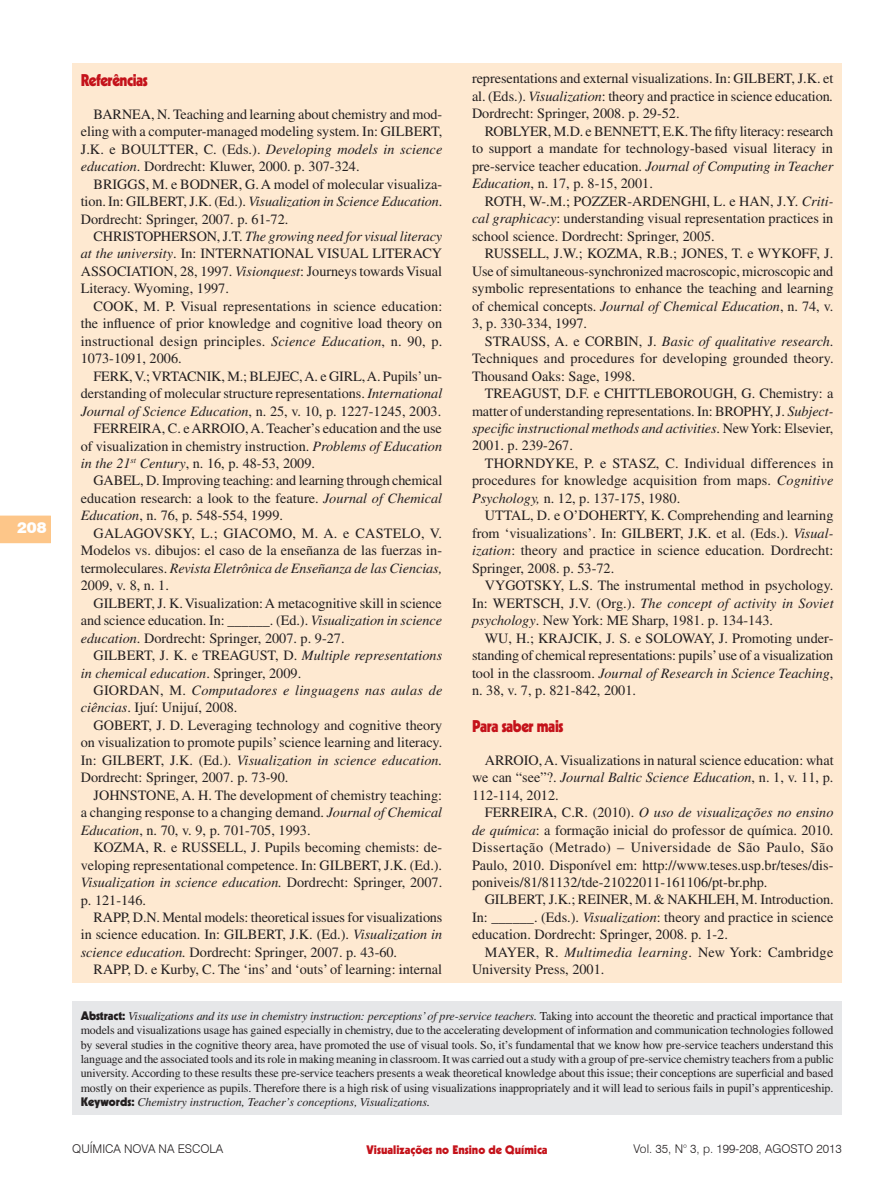
<style>
.page{position:relative;width:893px;height:1191px;background:#fff}
.page>*{position:absolute;margin:0;border:0;box-sizing:border-box;transform-origin:0 0}
.Seção{font:900 16.5px "Kabel";letter-spacing:-.03em;color:#c4121a;scale:.9 1}
.t1{font:900 15px "Swiss 721 BT";color:#fff}
.Bibliografia{font:14.25px/17.4px "Times";color:#231f20;text-align:justify}
.Bibliografia-2{font:italic 14.25px/17.4px "Times";letter-spacing:.015em;color:#231f20}
.Abstract{font:12px/14.4px "Times";letter-spacing:-.01em;color:#231f20;text-align:justify}
.Abstract-2{font:italic 12px "Times";color:#231f20}
.t2{font:300 12px "Swiss 721 BT";color:#231f20}
.t3{font:900 12px "Kabel";color:#c4121a}
.s1{font-style:italic}
.s2{font-family:"Kabel";font-weight:900}
.s3{font-family:"Kabel";font-weight:900;font-style:normal}
.s4{font-style:normal}
</style>
<div class="page">
<svg style="left:0;top:515px;width:51px;height:28px"></svg>
<div style="left:72px;top:64px;width:770px;height:919px;background:#fee9d1"></div>
<div style="left:72px;top:1001px;width:770px;height:113px;background:#e6e7e9"></div>
<p class="t1" style="left:17px;top:518px;width:31px">208</p>
<p class="Bibliografia" style="left:472px;top:70px;width:363px">representations and external visualizations. In: GILBERT, J.K. et al. (Eds.). <span class="s1">Visualization</span>: theory and practice in science education<span class="s1">.<br></span>Dordrecht: Springer, 2008. p. 29-52.</p>
<p class="Bibliografia" style="left:472px;top:122px;width:363px;text-indent:13px">ROBLYER, M.D. e BENNETT, E.K. The fifty literacy: research to support a mandate for technology-based visual literacy in pre-service teacher education. <span class="s1">Journal of Computing in Teacher Education</span>, n. 17, p. 8-15, 2001.</p>
<p class="Bibliografia" style="left:472px;top:192px;width:363px;text-indent:13px">ROTH, W-.M.; POZZER-ARDENGHI, L. e HAN, J.Y. <span class="s1">Criti&shy;cal graphicacy</span>: understanding visual representation practices in school science. Dordrecht: Springer, 2005.</p>
<p class="Bibliografia" style="left:472px;top:245px;width:363px;text-indent:13px">RUSSELL, J.W.; KOZMA, R.B.; JONES, T. e WYKOFF, J.<br>Use of simultaneous-synchronized macroscopic, microscopic and symbolic representations to enhance the teaching and learning of chemical concepts. <span class="s1">Journal of Chemical Education</span>, n. 74, v.<br>3, p. 330-334, 1997.</p>
<p class="Bibliografia" style="left:472px;top:332px;width:363px;text-indent:13px">STRAUSS, A. e CORBIN, J. <span class="s1">Basic of qualitative research</span>.<br>Techniques and procedures for developing grounded theory.<br>Thousand Oaks: Sage, 1998.</p>
<p class="Bibliografia" style="left:472px;top:384px;width:363px;text-indent:13px">TREAGUST, D.F. e CHITTLEBOROUGH, G. Chemistry: a matter of understanding representations. In: BROPHY, J. <span class="s1">Subject&shy;specific instructional methods and activities</span>. New York: Elsevier, 2001. p. 239-267.</p>
<p class="Bibliografia" style="left:472px;top:454px;width:363px;text-indent:13px">THORNDYKE, P. e STASZ, C. Individual differences in procedures for knowledge acquisition from maps. <span class="s1">Cognitive Psychology,</span> n. 12, p. 137-175, 1980.</p>
<p class="Bibliografia" style="left:472px;top:507px;width:363px;text-indent:13px">UTTAL, D. e O’DOHERTY, K. Comprehending and learning from ‘visualizations’. In: GILBERT, J.K. et al. (Eds.). <span class="s1">Visual&shy;ization</span>: theory and practice in science education<span class="s1">.</span> Dordrecht:<br>Springer, 2008. p. 53-72.</p>
<p class="Bibliografia" style="left:472px;top:577px;width:363px;text-indent:13px">VYGOTSKY, L.S. The instrumental method in psychology.<br>In: WERTSCH, J.V. (Org.). <span class="s1">The concept of activity in Soviet psychology</span>. New York: ME Sharp, 1981. p. 134-143.</p>
<p class="Bibliografia" style="left:472px;top:629px;width:363px;text-indent:13px">WU, H.; KRAJCIK, J. S. e SOLOWAY, J. Promoting under&shy;standing of chemical representations: pupils’ use of a visualization tool in the classroom. <span class="s1">Journal of Research in Science Teaching</span>, n. 38, v. 7, p. 821-842, 2001.</p>
<p class="Seção" style="left:472px;top:716px;width:103px">Para saber mais</p>
<p class="Bibliografia" style="left:472px;top:751px;width:363px;text-indent:13px">ARROIO, A. Visualizations in natural science education: what we can “see”?. <span class="s1">Journal Baltic Science Education</span>, n. 1, v. 11, p.<br>112-114, 2012.</p>
<p class="Bibliografia" style="left:472px;top:803px;width:363px;text-indent:13px">FERREIRA, C.R. (2010). <span class="s1">O uso de visualizações no ensino de química</span>: a formação inicial do professor de química. 2010.<br>Dissertação (Metrado) – Universidade de São Paulo, São Paulo, 2010. Disponível em: http://www.teses.usp.br/teses/dis&shy;poniveis/81/81132/tde-21022011-161106/pt-br.php.</p>
<p class="Bibliografia" style="left:472px;top:891px;width:363px;text-indent:13px">GILBERT, J.K.; REINER, M. &amp; NAKHLEH, M. Introduction.<br>In: ______. (Eds.). <span class="s1">Visualization</span>: theory and practice in science education. Dordrecht: Springer, 2008. p. 1-2.</p>
<p class="Bibliografia" style="left:472px;top:943px;width:363px;text-indent:13px">MAYER, R. <span class="s1">Multimedia learning</span>. New York: Cambridge<br>University Press, 2001.</p>
<p class="Abstract" style="left:81px;top:1008px;width:755px"><span class="s2">Abstract:</span> <span class="s1">Visualizations and its use in chemistry instruction: perceptions’ of pre-service teachers.</span> Taking into account the theoretic and practical importance that models and visualizations usage has gained especially in chemistry, due to the accelerating development of information and communication technologies followed by several studies in the cognitive theory area, have promoted the use of visual tools. So, it’s fundamental that we know how pre-service teachers understand this language and the associated tools and its role in making meaning in classroom. It was carried out a study with a group of pre-service chemistry teachers from a public university. According to these results these pre-service teachers presents a weak theoretical knowledge about this issue; their conceptions are superficial and based mostly on their experience as pupils. Therefore there is a high risk of using visualizations inappropriately and it will lead to serious fails in pupil’s apprenticeship.</p>
<p class="Abstract-2" style="left:81px;top:1095px;width:351px"><span class="s3">Keywords:</span> Chemistry instruction, Teacher’s conceptions, Visualizations.</p>
<p class="Seção" style="left:81px;top:70px;width:76px">Referências</p>
<p class="Bibliografia" style="left:81px;top:105px;width:363px;text-indent:13px">BARNEA, N. Teaching and learning about chemistry and mod&shy;eling with a computer-managed modeling system. In: GILBERT, J.K. e BOULTTER, C. (Eds.). <span class="s1">Developing models in science education</span>. Dordrecht: Kluwer, 2000. p. 307-324.</p>
<p class="Bibliografia" style="left:81px;top:175px;width:363px;text-indent:13px">BRIGGS, M. e BODNER, G. A model of molecular visualiza&shy;tion. In: GILBERT, J.K. (Ed.). <span class="s1">Visualization in Science Education</span>.<br>Dordrecht: Springer, 2007. p. 61-72.</p>
<p class="Bibliografia" style="left:81px;top:227px;width:363px;text-indent:13px">CHRISTOPHERSON, J.T. <span class="s1">The growing need for visual literacy at the university</span>. In: INTERNATIONAL VISUAL LITERACY ASSOCIATION, 28, 1997. <span class="s1">Visionquest</span>: Journeys towards Visual Literacy. Wyoming, 1997.</p>
<p class="Bibliografia" style="left:81px;top:297px;width:363px;text-indent:13px">COOK, M. P. Visual representations in science education: the influence of prior knowledge and cognitive load theory on instructional design principles. <span class="s1">Science Education</span>, n. 90, p.<br>1073-1091, 2006.</p>
<p class="Bibliografia" style="left:81px;top:367px;width:363px;text-indent:13px">FERK, V.; VRTACNIK, M.; BLEJEC, A. e GIRL, A. Pupils’ un&shy;derstanding of molecular structure representations. <span class="s1">International Journal of Science Education</span>, n. 25, v. 10, p. 1227-1245, 2003.</p>
<p class="Bibliografia" style="left:81px;top:419px;width:363px;text-indent:13px">FERREIRA, C. e ARROIO, A. Teacher’s education and the use of visualization in chemistry instruction. <span class="s1">Problems of Education in the 21</span><sup>st</sup> <span class="s1">Century</span>, n. 16, p. 48-53, 2009.</p>
<p class="Bibliografia" style="left:81px;top:472px;width:363px;text-indent:13px">GABEL, D. Improving teaching: and learning through chemical education research: a look to the feature. <span class="s1">Journal of Chemical Education</span>, n. 76, p. 548-554, 1999.</p>
<p class="Bibliografia" style="left:81px;top:524px;width:363px;text-indent:13px">GALAGOVSKY, L.; GIACOMO, M. A. e CASTELO, V.<br>Modelos vs. dibujos: el caso de la enseñanza de las fuerzas in&shy;termoleculares. <span class="s1">Revista Eletrônica de Enseñanza de las Ciencias, </span>2009, v. 8, n. 1.</p>
<p class="Bibliografia" style="left:81px;top:594px;width:363px;text-indent:13px">GILBERT, J. K. Visualization: A metacognitive skill in science and science education. In: ______. (Ed.). <span class="s1">Visualization in science education</span>. Dordrecht: Springer, 2007. p. 9-27.</p>
<p class="Bibliografia-2" style="left:81px;top:646px;width:363px;text-indent:13px"><span class="s4">GILBERT, J. K. e TREAGUST, D.</span> Multiple representations in chemical education<span class="s4">. Springer, 2009.</span></p>
<p class="Bibliografia-2" style="left:81px;top:681px;width:363px;text-indent:13px"><span class="s4">GIORDAN, M.</span> Computadores e linguagens nas aulas de ciências<span class="s4">. Ijuí: Unijuí, 2008.</span></p>
<p class="Bibliografia" style="left:81px;top:716px;width:363px;text-indent:13px">GOBERT, J. D. Leveraging technology and cognitive theory on visualization to promote pupils’ science learning and literacy.<br>In: GILBERT, J.K. (Ed.). <span class="s1">Visualization in science education.<br></span>Dordrecht: Springer, 2007. p. 73-90.</p>
<p class="Bibliografia" style="left:81px;top:786px;width:363px;text-indent:13px">JOHNSTONE, A. H. The development of chemistry teaching: a changing response to a changing demand. <span class="s1">Journal of Chemical Education</span>, n. 70, v. 9, p. 701-705, 1993.</p>
<p class="Bibliografia" style="left:81px;top:838px;width:363px;text-indent:13px">KOZMA, R. e RUSSELL, J. Pupils becoming chemists: de&shy;veloping representational competence. In: GILBERT, J.K. (Ed.).<br><span class="s1">Visualization in science education.</span> Dordrecht: Springer, 2007. p. 121-146.</p>
<p class="Bibliografia" style="left:81px;top:908px;width:363px;text-indent:13px">RAPP, D.N. Mental models: theoretical issues for visualizations in science education. In: GILBERT, J.K. (Ed.). <span class="s1">Visualization in science education.</span> Dordrecht: Springer, 2007. p. 43-60.</p>
<p class="Bibliografia" style="left:94px;top:960px;width:350px">RAPP, D. e Kurby, C. The ‘ins’ and ‘outs’ of learning: internal</p>
<p class="t2" style="left:72px;top:1141px;width:152px">QUÍMICA NOVA NA ESCOLA</p>
<p class="t3" style="left:367px;top:1141px;width:183px">Visualizações no Ensino de Química</p>
<p class="t2" style="left:634px;top:1141px;width:210px">Vol. 35, N° 3, p. 199-208, AGOSTO 2013</p>
</div>
